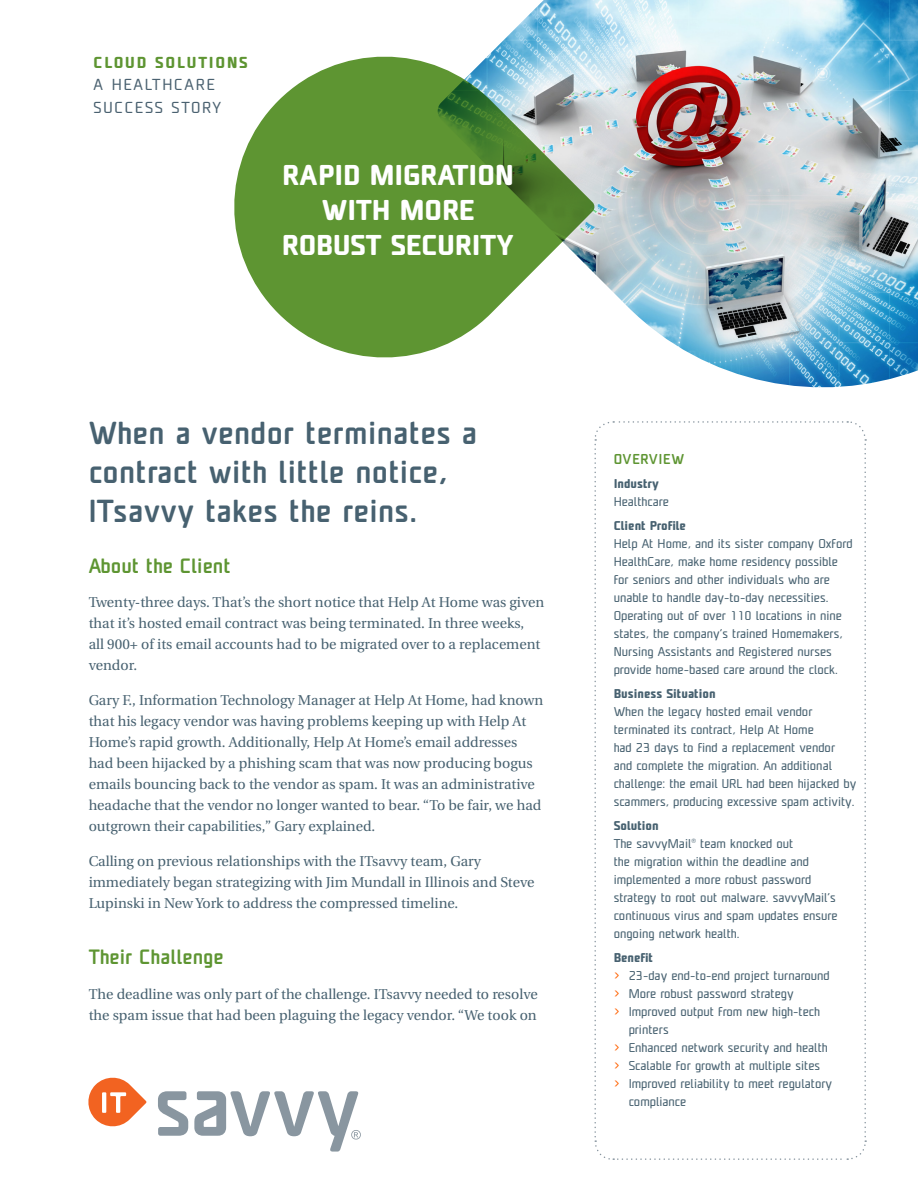
<style>
.page{position:relative;width:918px;height:1188px;background:#fff}
.page>*{position:absolute;margin:0;border:0;box-sizing:border-box;transform-origin:0 0}
.t1{font:500 30px/39px "Unicod Sans";letter-spacing:.01em;color:#476170}
.t2{font:700 27px/35.1px "Unicod Sans";color:#fff;text-align:center}
.t3{font:500 19.5px "Unicod Sans";color:#5e9532}
.t4{font:15px/22.5px "Unicod Sans";letter-spacing:.12em;color:#4a6170}
.t5{font:700 15px "Unicod Sans";letter-spacing:.12em;color:#5e9532}
.t6{font:14.25px/21px "Utopia";color:#476170}
.t7{font:500 13.5px "Unicod Sans";letter-spacing:.06em;color:#5e9532}
.t8{font:12px/18px "Unicod Sans";color:#476170}
.t9{font:700 12px "Unicod Sans";color:#476170}
.s1{font-weight:700}
.s2{color:#ff6303}
</style>
<div class="page">
<img style="left:489px;top:0;width:429px;height:388px">
<svg style="left:234px;top:55px;width:361px;height:304px;fill:#5e9532"></svg>
<svg style="left:594px;top:421px;width:273px;height:739px"></svg>
<svg style="left:88px;top:1078px;width:59px;height:49px"></svg>
<svg style="left:158px;top:1091px;width:30px;height:45px"></svg>
<svg style="left:194px;top:1091px;width:167px;height:61px"></svg>
<p class="t5" style="left:94px;top:52px;width:156px">CLOUD SOLUTIONS</p>
<p class="t4" style="left:94px;top:73px;width:130px">A HEALTHCARE<br>SUCCESS STORY</p>
<h2 class="t2" style="left:282px;top:156px;width:234px">RAPID MIGRATION<br>WITH MORE<br>ROBUST SECURITY</h2>
<h1 class="t1" style="left:89px;top:412px;width:390px">When a vendor terminates a contract with little notice,<br>ITsavvy takes the reins.</h1>
<h3 class="t3" style="left:89px;top:553px;width:143px">About the Client</h3>
<p class="t6" style="left:89px;top:592px;width:457px">Twenty-three days. That’s the short notice that Help At Home was given that it’s hosted email contract was being terminated. In three weeks,<br>all 900+ of its email accounts had to be migrated over to a replacement vendor.</p>
<p class="t6" style="left:89px;top:690px;width:456px">Gary F., Information Technology Manager at Help At Home, had known that his legacy vendor was having problems keeping up with Help At Home’s rapid growth. Additionally, Help At Home’s email addresses had been hijacked by a phishing scam that was now producing bogus emails bouncing back to the vendor as spam. It was an administrative headache that the vendor no longer wanted to bear. “To be fair, we had outgrown their capabilities,” Gary explained.</p>
<p class="t6" style="left:89px;top:850px;width:447px">Calling on previous relationships with the ITsavvy team, Gary immediately began strategizing with Jim Mundall in Illinois and Steve<br>Lupinski in New York to address the compressed timeline.</p>
<h3 class="t3" style="left:89px;top:944px;width:137px">Their Challenge</h3>
<p class="t6" style="left:89px;top:984px;width:451px">The deadline was only part of the challenge. ITsavvy needed to resolve the spam issue that had been plaguing the legacy vendor. “We took on</p>
<p class="t7" style="left:614px;top:450px;width:72px">OVERVIEW</p>
<p class="t9" style="left:614px;top:475px;width:47px">Industry</p>
<p class="t8" style="left:614px;top:492px;width:57px">Healthcare</p>
<p class="t9" style="left:614px;top:517px;width:74px">Client Profile</p>
<p class="t8" style="left:614px;top:534px;width:241px">Help At Home, and its sister company Oxford HealthCare, make home residency possible for seniors and other individuals who are unable to handle day-to-day necessities.<br>Operating out of over 110 locations in nine states, the company’s trained Homemakers, Nursing Assistants and Registered nurses provide home-based care around the clock.</p>
<p class="t9" style="left:614px;top:685px;width:103px">Business Situation</p>
<p class="t8" style="left:614px;top:702px;width:244px">When the legacy hosted email vendor terminated its contract, Help At Home<br>had 23 days to find a replacement vendor and complete the migration. An additional challenge: the email URL had been hijacked by scammers, producing excessive spam activity.</p>
<p class="t8" style="left:614px;top:816px;width:226px"><span class="s1">Solution<br></span>The savvyMail<sup>®</sup> team knocked out<br>the migration within the deadline and implemented a more robust password strategy to root out malware. savvyMail’s continuous virus and spam updates ensure ongoing network health.</p>
<p class="t9" style="left:614px;top:949px;width:41px">Benefit</p>
<p class="t8" style="left:614px;top:966px;width:218px"><span class="s2">&gt;</span> 23-day end-to-end project turnaround</p>
<p class="t8" style="left:614px;top:984px;width:182px"><span class="s2">&gt;</span> More robust password strategy</p>
<p class="t8" style="left:614px;top:1002px;width:208px"><span class="s2">&gt;</span> Improved output from new high-tech</p>
<p class="t8" style="left:629px;top:1020px;width:41px">printers</p>
<p class="t8" style="left:614px;top:1038px;width:216px"><span class="s2">&gt;</span> Enhanced network security and health</p>
<p class="t8" style="left:614px;top:1056px;width:208px"><span class="s2">&gt;</span> Scalable for growth at multiple sites</p>
<p class="t8" style="left:614px;top:1074px;width:220px"><span class="s2">&gt;</span> Improved reliability to meet regulatory</p>
<p class="t8" style="left:629px;top:1092px;width:59px">compliance</p>
</div>
